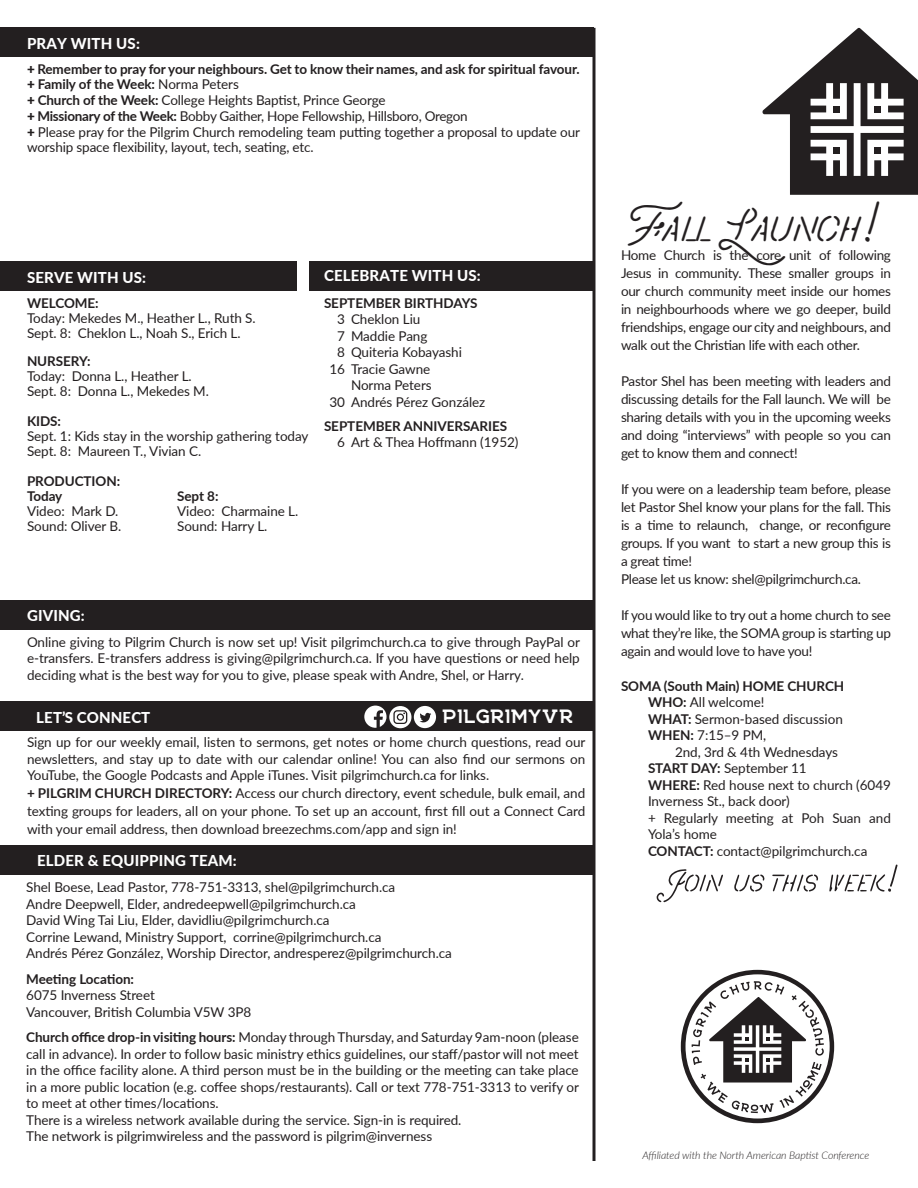
<style>
.page{position:relative;width:918px;height:1188px;background:#fff}
.page>*{position:absolute;margin:0;border:0;box-sizing:border-box;transform-origin:0 0}
.t1{font:42px "Yosemite";letter-spacing:-.06em;color:#231f20}
.t2{font:700 22.5px "NORTHWEST";letter-spacing:-.005em;color:#fff}
.t3{font:800 15px "Lato";letter-spacing:.01em;color:#fff}
.t4{font:13.5px/18px "Lato";letter-spacing:-.005em;color:#231f20;text-align:justify}
.t5{font:700 13.5px "Lato";letter-spacing:-.005em;color:#231f20}
.t6{font:italic 300 10.5px "Lato";letter-spacing:-.005em;color:#231f20}
.s1{font-weight:900}
.s2{font-weight:400}
.s3{font-weight:700}
</style>
<div class="page">
<div style="left:310px;top:261px;width:284px;height:29px;background:#231f20"></div>
<div style="left:0;top:261px;width:297px;height:29px;background:#231f20"></div>
<div style="left:0;top:845px;width:593px;height:29px;background:#231f20"></div>
<svg style="left:592px;top:28px;width:4px;height:1133px;background:#575455"></svg>
<svg style="left:762px;top:28px;width:156px;height:167px"></svg>
<svg style="left:656px;top:869px;width:67px;height:33px"></svg>
<svg style="left:734px;top:875px;width:30px;height:17px"></svg>
<svg style="left:772px;top:875px;width:46px;height:17px"></svg>
<svg style="left:829px;top:864px;width:69px;height:28px"></svg>
<div style="left:0;top:702px;width:594px;height:29px;background:#231f20"></div>
<svg style="left:364px;top:706px;width:72px;height:22px"></svg>
<svg style="left:681px;top:970px;width:153px;height:153px"></svg>
<div style="left:0;top:28px;width:594px;height:29px;background:#231f20"></div>
<div style="left:0;top:601px;width:594px;height:29px;background:#231f20"></div>
<p class="t3" style="left:27px;top:32px;width:114px">PRAY WITH US:</p>
<p class="t5" style="left:27px;top:59px;width:554px"><span class="s1">+</span> Remember to pray for your neighbours. Get to know their names, and ask for spiritual favour.</p>
<p class="t5" style="left:27px;top:74px;width:213px"><span class="s1">+</span> Family of the Week: <span class="s2">Norma Peters</span></p>
<p class="t4" style="left:27px;top:91px;width:360px"><span class="s1">+</span> <span class="s3">Church of the Week:</span> College Heights Baptist, Prince George</p>
<p class="t4" style="left:27px;top:106px;width:442px"><span class="s1">+</span> <span class="s3">Missionary of the Week:</span> Bobby Gaither, Hope Fellowship, Hillsboro, Oregon</p>
<p class="t4" style="left:27px;top:123px;width:555px;line-height:15.8px"><span class="s1">+</span> Please pray for the Pilgrim Church remodeling team putting together a proposal to update our worship space flexibility, layout, tech, seating, etc.</p>
<p class="t3" style="left:27px;top:267px;width:121px">SERVE WITH US:</p>
<p class="t3" style="left:324px;top:265px;width:158px">CELEBRATE WITH US:</p>
<p class="t5" style="left:27px;top:293px;width:73px">WELCOME:</p>
<p class="t4" style="left:27px;top:308px;width:230px">Today: Mekedes M., Heather L., Ruth S.</p>
<p class="t4" style="left:27px;top:323px;width:215px">Sept. 8: Cheklon L., Noah S., Erich L.</p>
<p class="t5" style="left:27px;top:352px;width:65px">NURSERY:</p>
<p class="t4" style="left:27px;top:367px;width:166px">Today: Donna L., Heather L.</p>
<p class="t4" style="left:27px;top:382px;width:183px">Sept. 8: Donna L., Mekedes M.</p>
<p class="t5" style="left:27px;top:412px;width:36px">KIDS:</p>
<p class="t4" style="left:27px;top:427px;width:283px">Sept. 1: Kids stay in the worship gathering today</p>
<p class="t4" style="left:27px;top:442px;width:176px">Sept. 8: Maureen T., Vivian C.</p>
<p class="t5" style="left:27px;top:472px;width:95px">PRODUCTION:</p>
<p class="t5" style="left:27px;top:487px;width:37px">Today</p>
<p class="t4" style="left:27px;top:502px;width:93px">Video: Mark D.</p>
<p class="t4" style="left:27px;top:517px;width:96px">Sound: Oliver B.</p>
<p class="t5" style="left:324px;top:293px;width:155px">SEPTEMBER BIRTHDAYS</p>
<p class="t4" style="left:337px;top:310px;width:85px">3 Cheklon Liu</p>
<p class="t4" style="left:337px;top:326px;width:92px">7 Maddie Pang</p>
<p class="t4" style="left:337px;top:343px;width:126px">8 Quiteria Kobayashi</p>
<p class="t4" style="left:329px;top:359px;width:102px">16 Tracie Gawne</p>
<p class="t4" style="left:351px;top:376px;width:82px">Norma Peters</p>
<p class="t4" style="left:329px;top:392px;width:157px">30 Andrés Pérez González</p>
<p class="t5" style="left:324px;top:416px;width:185px">SEPTEMBER ANNIVERSARIES</p>
<p class="t4" style="left:337px;top:433px;width:183px">6 Art &amp; Thea Hoffmann (1952)</p>
<p class="t5" style="left:177px;top:486px;width:43px">Sept 8:</p>
<p class="t4" style="left:177px;top:502px;width:123px">Video: Charmaine L.</p>
<p class="t4" style="left:177px;top:517px;width:92px">Sound: Harry L.</p>
<p class="t3" style="left:27px;top:605px;width:59px">GIVING:</p>
<p class="t4" style="left:27px;top:633px;width:555px;line-height:16.5px">Online giving to Pilgrim Church is now set up! Visit pilgrimchurch.ca to give through PayPal or e-transfers. E-transfers address is giving@pilgrimchurch.ca. If you have questions or need help deciding what is the best way for you to give, please speak with Andre, Shel, or Harry.</p>
<p class="t3" style="left:36px;top:707px;width:115px">LET’S CONNECT</p>
<p class="t2" style="left:443px;top:704px;width:133px">PILGRIMYVR</p>
<p class="t4" style="left:27px;top:734px;width:560px;line-height:16.5px">Sign up for our weekly email, listen to sermons, get notes or home church questions, read our newsletters, and stay up to date with our calendar online! You can also find our sermons on YouTube, the Google Podcasts and Apple iTunes. Visit pilgrimchurch.ca for links.</p>
<p class="t4" style="left:27px;top:784px;width:560px"><span class="s3">+ PILGRIM CHURCH DIRECTORY:</span> Access our church directory, event schedule, bulk email, and texting groups for leaders, all on your phone. To set up an account, first fill out a Connect Card with your email address, then download breezechms.com/app and sign in!</p>
<p class="t3" style="left:37px;top:850px;width:201px">ELDER &amp; EQUIPPING TEAM:</p>
<p class="t4" style="left:26px;top:878px;width:371px">Shel Boese, Lead Pastor, 778-751-3313, shel@pilgrimchurch.ca</p>
<p class="t4" style="left:26px;top:894px;width:331px">Andre Deepwell, Elder, andredeepwell@pilgrimchurch.ca</p>
<p class="t4" style="left:26px;top:911px;width:305px">David Wing Tai Liu, Elder, davidliu@pilgrimchurch.ca</p>
<p class="t4" style="left:26px;top:927px;width:357px">Corrine Lewand, Ministry Support, corrine@pilgrimchurch.ca</p>
<p class="t4" style="left:26px;top:944px;width:427px">Andrés Pérez González, Worship Director, andresperez@pilgrimchurch.ca</p>
<p class="t5" style="left:26px;top:969px;width:109px">Meeting Location:</p>
<p class="t4" style="left:26px;top:986px;width:130px">6075 Inverness Street</p>
<p class="t4" style="left:26px;top:1002px;width:227px">Vancouver, British Columbia V5W 3P8</p>
<p class="t4" style="left:26px;top:1028px;width:554px;line-height:16.5px"><span class="s3">Church office drop-in visiting hours:</span> Monday through Thursday, and Saturday 9am-noon (please call in advance). In order to follow basic ministry ethics guidelines, our staff/pastor will not meet in the office facility alone. A third person must be in the building or the meeting can take place in a more public location (e.g. coffee shops/restaurants). Call or text 778-751-3313 to verify or to meet at other times/locations.</p>
<p class="t4" style="left:26px;top:1110px;width:437px">There is a wireless network available during the service. Sign-in is required.</p>
<p class="t4" style="left:26px;top:1127px;width:408px">The network is pilgrimwireless and the password is pilgrim@inverness</p>
<p class="t1" style="left:629px;top:202px;width:257px">Fall Launch!</p>
<p class="t4" style="left:621px;top:246px;width:271px">Home Church is the core unit of following Jesus in community. These smaller groups in our church community meet inside our homes in neighbourhoods where we go deeper, build friendships, engage our city and neighbours, and walk out the Christian life with each other.</p>
<p class="t4" style="left:621px;top:372px;width:271px">Pastor Shel has been meeting with leaders and discussing details for the Fall launch. We will be sharing details with you in the upcoming weeks and doing “interviews” with people so you can get to know them and connect!</p>
<p class="t4" style="left:621px;top:480px;width:272px">If you were on a leadership team before, please let Pastor Shel know your plans for the fall. This is a time to relaunch, change, or reconfigure groups. If you want to start a new group this is a great time!</p>
<p class="t4" style="left:621px;top:570px;width:242px">Please let us know: shel@pilgrimchurch.ca.</p>
<p class="t4" style="left:621px;top:606px;width:271px">If you would like to try out a home church to see what they’re like, the SOMA group is starting up again and would love to have you!</p>
<p class="t5" style="left:621px;top:676px;width:225px">SOMA (South Main) HOME CHURCH</p>
<p class="t4" style="left:648px;top:693px;width:118px"><span class="s3">WHO:</span> All welcome!</p>
<p class="t4" style="left:648px;top:709px;width:196px"><span class="s3">WHAT:</span> Sermon-based discussion</p>
<p class="t4" style="left:648px;top:726px;width:120px"><span class="s3">WHEN:</span> 7:15–9 PM,</p>
<p class="t4" style="left:675px;top:742px;width:165px">2nd, 3rd &amp; 4th Wednesdays</p>
<p class="t4" style="left:648px;top:759px;width:160px"><span class="s3">START DAY:</span> September 11</p>
<p class="t4" style="left:648px;top:776px;width:244px;line-height:16.5px"><span class="s3">WHERE:</span> Red house next to church (6049<br>Inverness St., back door)</p>
<p class="t4" style="left:648px;top:809px;width:244px;line-height:16.5px">+ Regularly meeting at Poh Suan and<br>Yola’s home</p>
<p class="t4" style="left:648px;top:841px;width:221px"><span class="s3">CONTACT:</span> contact@pilgrimchurch.ca</p>
<p class="t6" style="left:643px;top:1148px;width:228px">Affiliated with the North American Baptist Conference</p>
</div>
